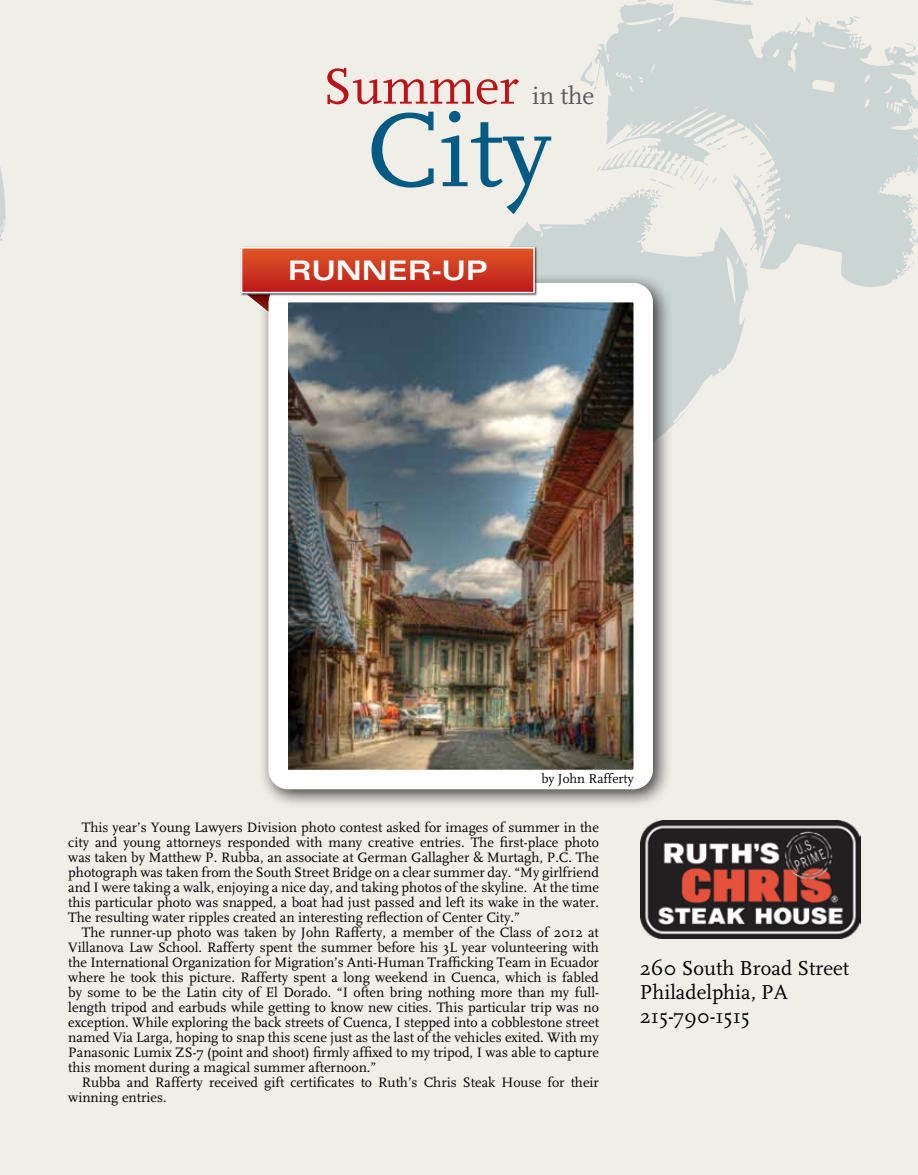
<style>
.page{position:relative;width:918px;height:1175px;background:#fff}
.page>*{position:absolute;margin:0;border:0;box-sizing:border-box;transform-origin:0 0}
.t1{font:109.5px "FF Scala";color:#005b84}
.t2{font:52.5px "FF Scala";color:#ba141a}
.t3{font:700 expanded 27px "Univers LT Std";color:#fff}
.t4{font:21px/24px "FF Scala";color:#000}
.t5{font:14.25px/15px "FF Scala";color:#000;text-align:justify}
.t6{font:13.5px "FF Scala";color:#000}
.s1{font-size:25.5px;color:#58595b}
</style>
<div class="page">
<div style="left:0;top:0;width:918px;height:1174px;background:#f1eee8"></div>
<svg style="left:509px;top:213px;width:240px;height:212px;fill:#cbd5d3"></svg>
<svg style="left:714px;top:0;width:37px;height:2px"></svg>
<svg style="left:637px;top:0;width:9px;height:2px"></svg>
<svg style="left:595px;top:2px;width:323px;height:285px;fill:#cbd5d3"></svg>
<svg style="left:853px;top:16px;width:7px;height:2px"></svg>
<svg style="left:580px;top:61px;width:18px;height:29px"></svg>
<svg style="left:913px;top:206px;width:4px;height:4px"></svg>
<svg style="left:899px;top:257px;width:16px;height:20px"></svg>
<svg style="left:597px;top:134px;width:175px;height:133px"></svg>
<svg style="left:0;top:167px;width:6px;height:74px"></svg>
<svg style="left:248px;top:296px;width:10px;height:9px"></svg>
<div style="left:258px;top:272px;width:415px;height:537px;background:#000;opacity:.75"></div>
<img style="left:290px;top:304px;width:342px;height:464px">
<div style="left:269px;top:283px;width:384px;height:506px;border:20px solid #fff;border-radius:10px"></div>
<img style="left:640px;top:820px;width:220px;height:118px">
<div style="left:240px;top:246px;width:297px;height:50px;background:#000;opacity:.75"></div>
<div style="left:242px;top:248px;width:292px;height:44px;background:linear-gradient(to bottom,#e05625,#bc1b1b)"></div>
<div style="left:241px;top:247px;width:294px;height:46px;border:2px solid #fff"></div>
<h2 class="t2" style="left:323px;top:58px;width:273px">Summer <span class="s1">in the</span></h2>
<h1 class="t1" style="left:366px;top:91px;width:187px">City</h1>
<h3 class="t3" style="left:288px;top:255px;width:72px">RUNNER</h3>
<h3 class="t3" style="left:432px;top:255px;width:54px">-UP</h3>
<p class="t6" style="left:541px;top:771px;width:94px">by John Rafferty</p>
<p class="t5" style="left:68px;top:820px;width:532px;text-indent:13px">This year’s Young Lawyers Division photo contest asked for images of summer in the city and young attorneys responded with many creative entries. The first-place photo was taken by Matthew P. Rubba, an associate at German Gallagher &amp; Murtagh, P.C. The photograph was taken from the South Street Bridge on a clear summer day. “My girlfriend and I were taking a walk, enjoying a nice day, and taking photos of the skyline. At the time this particular photo was snapped, a boat had just passed and left its wake in the water.<br>The resulting water ripples created an interesting reflection of Center City.”</p>
<p class="t5" style="left:68px;top:925px;width:532px;text-indent:13px">The runner-up photo was taken by John Rafferty, a member of the Class of 2012 at Villanova Law School. Rafferty spent the summer before his 3L year volunteering with the International Organization for Migration’s Anti-Human Trafficking Team in Ecuador where he took this picture. Rafferty spent a long weekend in Cuenca, which is fabled by some to be the Latin city of El Dorado. “I often bring nothing more than my full&shy;length tripod and earbuds while getting to know new cities. This particular trip was no exception. While exploring the back streets of Cuenca, I stepped into a cobblestone street named Via Larga, hoping to snap this scene just as the last of the vehicles exited. With my Panasonic Lumix ZS-7 (point and shoot) firmly affixed to my tripod, I was able to capture this moment during a magical summer afternoon.”</p>
<p class="t5" style="left:68px;top:1075px;width:532px;text-indent:13px">Rubba and Rafferty received gift certificates to Ruth’s Chris Steak House for their winning entries.</p>
<h3 class="t4" style="left:640px;top:956px;width:211px">260 South Broad Street<br>Philadelphia, PA<br>215-790-1515</h3>
</div>
